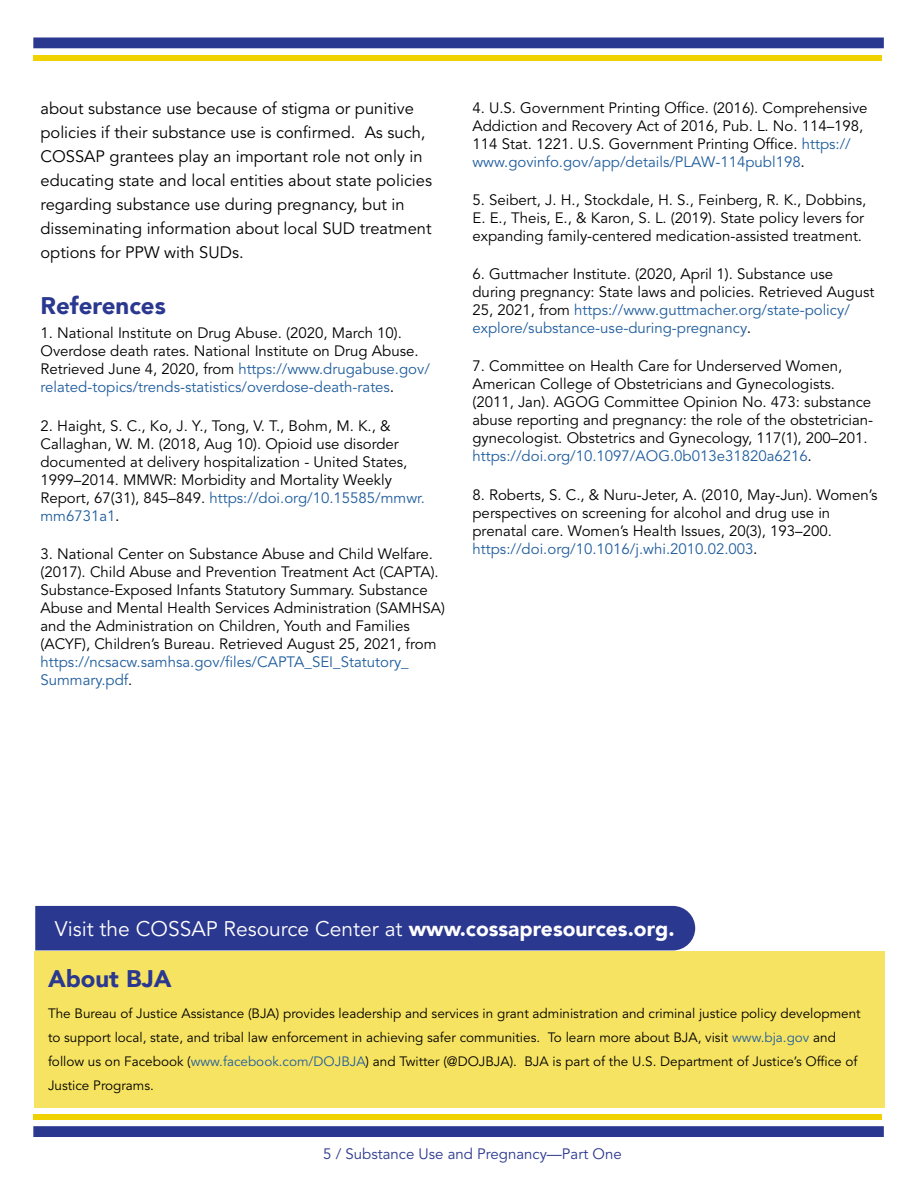
<style>
.page{position:relative;width:918px;height:1188px;background:#fff}
.page>*{position:absolute;margin:0;border:0;box-sizing:border-box;transform-origin:0 0}
.t1{font:900 24px "Avenir LT";color:#2b388f}
.t2{font:21px "Avenir LT Std";color:#fff}
.t3{font:16.5px/24px "Avenir LT Std";color:#000}
.t4{font:15px/18px "Avenir LT Std";color:#000}
.t5{font:15px/18px "Avenir LT Std";color:#215e9e}
.t6{font:15px "Avenir LT Std";color:#2b388f}
.t7{font:13.5px/24px "Avenir LT Std";color:#000}
.s1{color:#215e9e}
.s2{font-family:"Calibri"}
.s3{color:#000}
.s4{font-family:"Avenir LT";font-weight:900}
</style>
<div class="page">
<div style="left:33px;top:38px;width:851px;height:10px;background:#2b388f"></div>
<div style="left:33px;top:55px;width:849px;height:5px;background:#f0d200"></div>
<div style="left:33px;top:1126px;width:851px;height:11px;background:#2b388f;border:2px solid #2b388f"></div>
<div style="left:33px;top:1114px;width:849px;height:6px;background:#f0d200"></div>
<div style="left:34px;top:951px;width:851px;height:157px;background:#f6e361"></div>
<div style="left:35px;top:906px;width:660px;height:44px;background:#2b388f"></div>
<p class="t3" style="left:40px;top:97px;width:393px">about substance use because of stigma or punitive policies if their substance use is confirmed. As such, COSSAP grantees play an important role not only in educating state and local entities about state policies regarding substance use during pregnancy, but in disseminating information about local SUD treatment options for PPW with SUDs.</p>
<h1 class="t1" style="left:40px;top:291px;width:127px">References</h1>
<p class="t4" style="left:40px;top:325px;width:391px">1. National Institute on Drug Abuse. (2020, March 10).<br>Overdose death rates. National Institute on Drug Abuse.<br>Retrieved June 4, 2020, from <span class="s1">https://www.drugabuse.gov/ related-topics/trends-statistics/overdose-death-rates</span><span class="s2">.</span></p>
<p class="t4" style="left:40px;top:417px;width:386px">2. Haight, S. C., Ko, J. Y., Tong, V. T., Bohm, M. K., &amp; Callaghan, W. M. (2018, Aug 10). Opioid use disorder documented at delivery hospitalization - United States, 1999–2014. MMWR: Morbidity and Mortality Weekly Report, 67(31), 845–849. <span class="s1">https://doi.org/10.15585/mmwr. mm6731a1</span><span class="s2">.</span></p>
<p class="t4" style="left:40px;top:545px;width:406px">3. National Center on Substance Abuse and Child Welfare. (2017). Child Abuse and Prevention Treatment Act (CAPTA).<br>Substance-Exposed Infants Statutory Summary. Substance Abuse and Mental Health Services Administration (SAMHSA) and the Administration on Children, Youth and Families (ACYF), Children’s Bureau. Retrieved August 25, 2021, from</p>
<p class="t5" style="left:40px;top:653px;width:370px">https://ncsacw.samhsa.gov/files/CAPTA_SEI_Statutory_<br>Summary.pdf<span class="s3">.</span></p>
<p class="t4" style="left:472px;top:99px;width:397px">4. U.S. Government Printing Office. (2016). Comprehensive Addiction and Recovery Act of 2016, Pub. L. No. 114–198, 114 Stat. 1221. U.S. Government Printing Office. <span class="s1">https:// www.govinfo.gov/app/details/PLAW-114publ198</span><span class="s2">.</span></p>
<p class="t4" style="left:472px;top:191px;width:395px">5. Seibert, J. H., Stockdale, H. S., Feinberg, R. K., Dobbins,<br>E. E., Theis, E., &amp; Karon, S. L. (2019). State policy levers for expanding family-centered medication-assisted treatment.</p>
<p class="t4" style="left:472px;top:265px;width:403px">6. Guttmacher Institute. (2020, April 1). Substance use during pregnancy: State laws and policies. Retrieved August 25, 2021, from <span class="s1">https://www.guttmacher.org/state-policy/ explore/substance-use-during-pregnancy</span><span class="s2">.</span></p>
<p class="t4" style="left:472px;top:358px;width:402px">7. Committee on Health Care for Underserved Women, American College of Obstetricians and Gynecologists. (2011, Jan). AGOG Committee Opinion No. 473: substance abuse reporting and pregnancy: the role of the obstetrician&shy;gynecologist. Obstetrics and Gynecology, 117(1), 200–201. <span class="s1">https://doi.org/10.1097/AOG.0b013e31820a6216</span><span class="s2">.</span></p>
<p class="t4" style="left:472px;top:486px;width:406px">8. Roberts, S. C., &amp; Nuru-Jeter, A. (2010, May-Jun). Women’s perspectives on screening for alcohol and drug use in prenatal care. Women’s Health Issues, 20(3), 193–200. <span class="s1">https://doi.org/10.1016/j.whi.2010.02.003</span><span class="s2">.</span></p>
<h2 class="t2" style="left:55px;top:916px;width:621px">Visit the COSSAP Resource Center at <span class="s4">www.cossapresources.org.</span></h2>
<h1 class="t1" style="left:48px;top:964px;width:125px">About BJA</h1>
<p class="t7" style="left:48px;top:1002px;width:814px">The Bureau of Justice Assistance (BJA) provides leadership and services in grant administration and criminal justice policy development to support local, state, and tribal law enforcement in achieving safer communities. To learn more about BJA, visit <span class="s1">www.bja.gov</span> and follow us on Facebook (<span class="s1">www.facebook.com/DOJBJA</span>) and Twitter (@DOJBJA). BJA is part of the U.S. Department of Justice’s Office of Justice Programs.</p>
<p class="t6" style="left:323px;top:1145px;width:300px">5 / Substance Use and Pregnancy—Part One</p>
</div>
